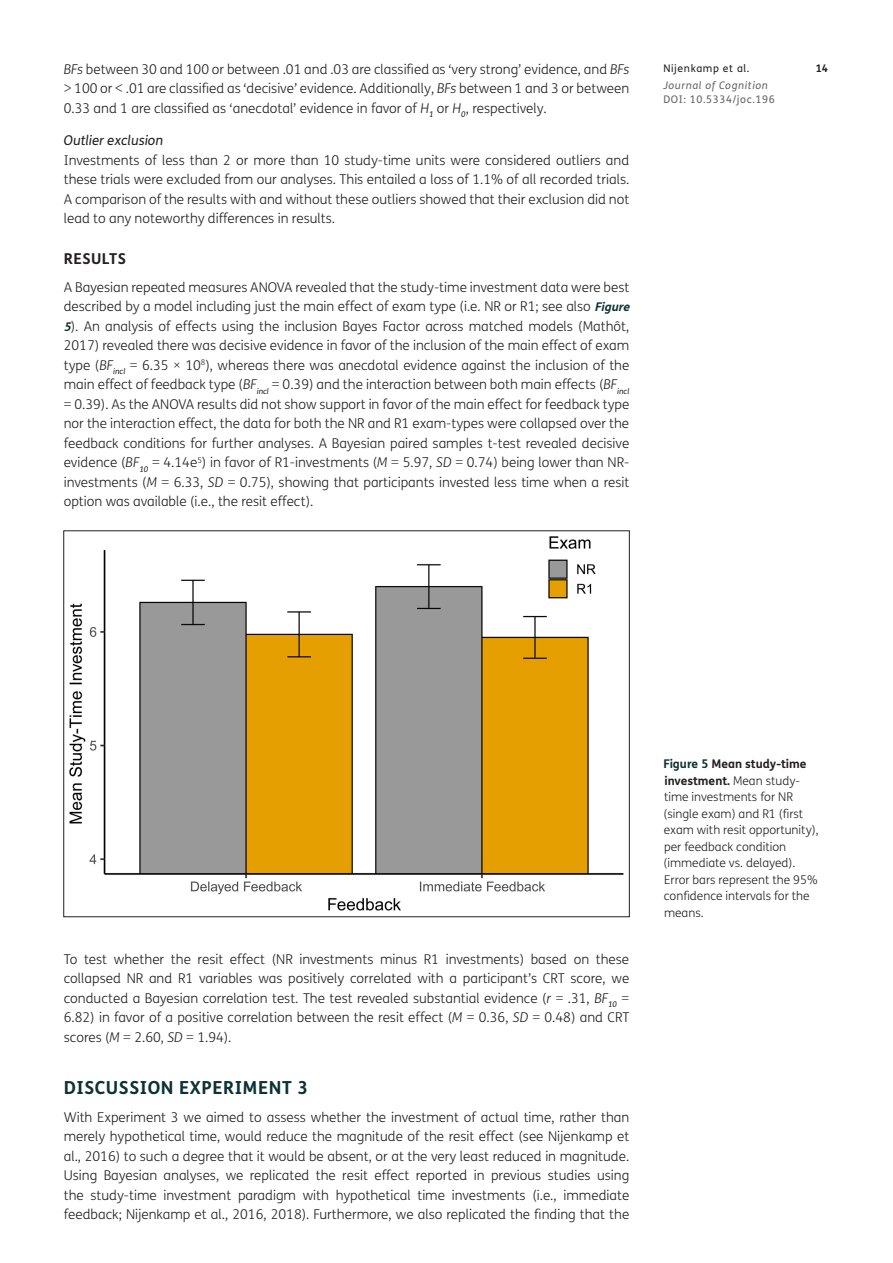
<style>
.page{position:relative;width:893px;height:1263px;background:#fff}
.page>*{position:absolute;margin:0;border:0;box-sizing:border-box;transform-origin:0 0}
.t1{font:700 18px "FS Me";letter-spacing:.03em;color:#0d3234}
.t2{font:700 15px "FS Me";letter-spacing:.03em;color:#231f20}
.Body_Copy{font:300 13.5px/19.5px "FS Me";color:#231f20;text-align:justify}
.t3{font:italic 13.5px "FS Me";color:#231f20}
.Figure_copy{font:300 12px/16.5px "FS Me";color:#231f20}
.t4{font:10.5px "FS Me";letter-spacing:.06em;color:#636366}
.t5{font:italic 10.5px "FS Me";letter-spacing:.06em;color:#636366}
.t6{font:10.5px "FS Me";letter-spacing:.06em;color:#231f20}
.t7{font:700 10.5px "FS Me";color:#231f20}
.s1{font-style:italic}
.s2{font-weight:700;font-style:italic;font-size:12px;color:#0d3234}
.s3{font-weight:700;color:#0d3234}
.s4{font-weight:700}
</style>
<div class="page">
<img style="left:69px;top:536px;width:555px;height:375px">
<p class="Body_Copy" style="left:64px;top:60px;width:567px"><span class="s1">BFs</span> between 30 and 100 or between .01 and .03 are classified as ‘very strong’ evidence, and <span class="s1">BFs </span>&gt; 100 or &lt; .01 are classified as ‘decisive’ evidence. Additionally, <span class="s1">BFs</span> between 1 and 3 or between 0.33 and 1 are classified as ‘anecdotal’ evidence in favor of <span class="s1">H</span><sub>1</sub> or <span class="s1">H</span><sub>0</sub>, respectively.</p>
<h4 class="t3" style="left:64px;top:133px;width:101px">Outlier exclusion</h4>
<p class="Body_Copy" style="left:64px;top:151px;width:567px">Investments of less than 2 or more than 10 study-time units were considered outliers and these trials were excluded from our analyses. This entailed a loss of 1.1% of all recorded trials.<br>A comparison of the results with and without these outliers showed that their exclusion did not lead to any noteworthy differences in results.</p>
<h2 class="t2" style="left:64px;top:249px;width:64px">RESULTS</h2>
<p class="Body_Copy" style="left:64px;top:278px;width:570px;text-align:left">A Bayesian repeated measures ANOVA revealed that the study-time investment data were best described by a model including just the main effect of exam type (i.e. NR or R1; see also <span class="s2">Figure 5</span>). An analysis of effects using the inclusion Bayes Factor across matched models (Mathôt, 2017) revealed there was decisive evidence in favor of the inclusion of the main effect of exam type (<span class="s1">BF</span><sub>incl</sub> = 6.35 × 10<sup>8</sup>), whereas there was anecdotal evidence against the inclusion of the main effect of feedback type (<span class="s1">BF</span><sub>incl</sub> = 0.39) and the interaction between both main effects (<span class="s1">BF</span><sub>incl </sub>= 0.39). As the ANOVA results did not show support in favor of the main effect for feedback type nor the interaction effect, the data for both the NR and R1 exam-types were collapsed over the feedback conditions for further analyses. A Bayesian paired samples t-test revealed decisive evidence (<span class="s1">BF</span><sub>10</sub> = 4.14e<sup>5</sup>) in favor of R1-investments (<span class="s1">M</span> = 5.97, <span class="s1">SD</span> = 0.74) being lower than NR&shy;investments (<span class="s1">M</span> = 6.33, <span class="s1">SD</span> = 0.75), showing that participants invested less time when a resit option was available (i.e., the resit effect).</p>
<p class="t6" style="left:663px;top:62px;width:88px">Nijenkamp et al.</p>
<p class="t7" style="left:816px;top:61px;width:14px">14</p>
<p class="t5" style="left:663px;top:80px;width:106px">Journal of Cognition</p>
<p class="t4" style="left:663px;top:93px;width:113px">DOI: 10.5334/joc.196</p>
<p class="Body_Copy" style="left:64px;top:949px;width:567px">To test whether the resit effect (NR investments minus R1 investments) based on these collapsed NR and R1 variables was positively correlated with a participant’s CRT score, we conducted a Bayesian correlation test. The test revealed substantial evidence (<span class="s1">r</span> = .31, <span class="s1">BF</span><sub>10</sub> = 6.82) in favor of a positive correlation between the resit effect (<span class="s1">M</span> = 0.36, <span class="s1">SD</span> = 0.48) and CRT scores (<span class="s1">M</span> = 2.60, <span class="s1">SD</span> = 1.94).</p>
<h1 class="t1" style="left:64px;top:1076px;width:246px">DISCUSSION EXPERIMENT 3</h1>
<p class="Body_Copy" style="left:64px;top:1108px;width:567px">With Experiment 3 we aimed to assess whether the investment of actual time, rather than merely hypothetical time, would reduce the magnitude of the resit effect (see Nijenkamp et</p>
<p class="Body_Copy" style="left:64px;top:1147px;width:567px">al., 2016) to such a degree that it would be absent, or at the very least reduced in magnitude.</p>
<p class="Body_Copy" style="left:64px;top:1166px;width:567px">Using Bayesian analyses, we replicated the resit effect reported in previous studies using the study-time investment paradigm with hypothetical time investments (i.e., immediate feedback; Nijenkamp et al., 2016, 2018). Furthermore, we also replicated the finding that the</p>
<p class="Figure_copy" style="left:663px;top:756px;width:157px"><span class="s3">Figure 5</span> <span class="s4">Mean study-time investment.</span> Mean study&shy;time investments for NR (single exam) and R1 (first exam with resit opportunity), per feedback condition (immediate vs. delayed).<br>Error bars represent the 95% confidence intervals for the means.</p>
</div>
